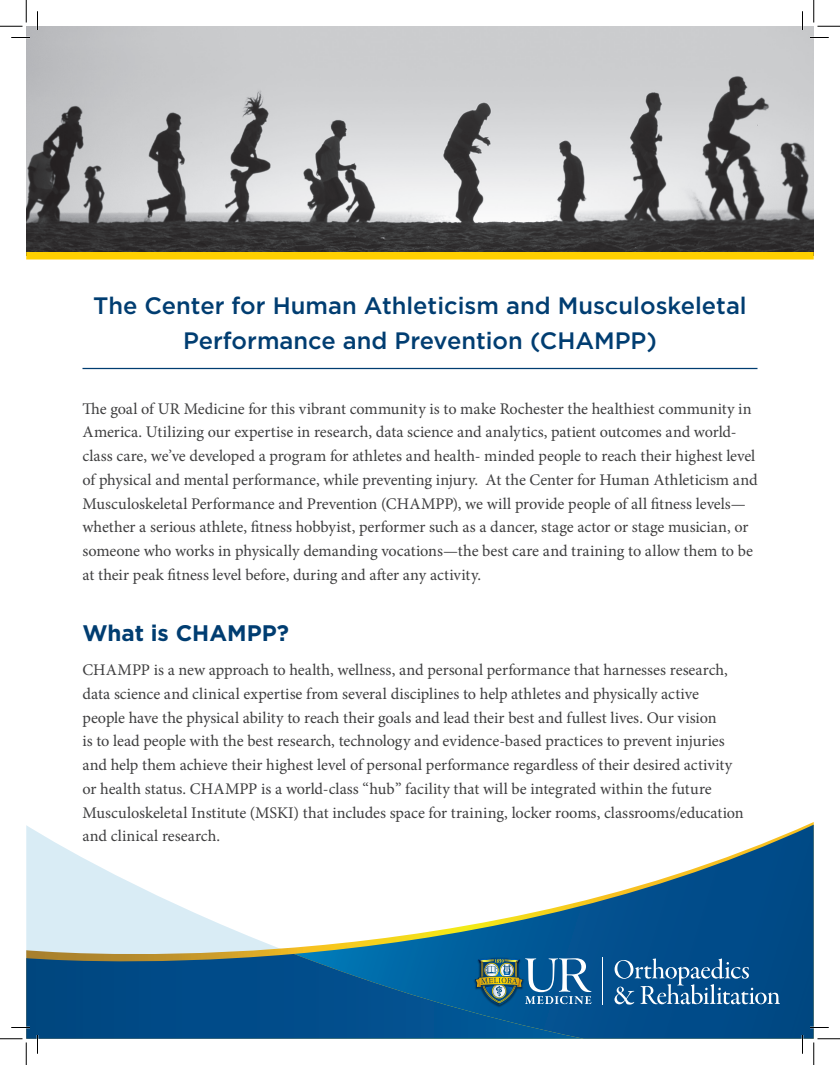
<style>
.page{position:relative;width:840px;height:1065px;background:#fff}
.page>*{position:absolute;margin:0;border:0;box-sizing:border-box;transform-origin:0 0}
.t1{font:500 23.75px/35px "Gotham";color:#003d71;text-align:center}
.t2{font:700 22.5px "Gotham";color:#003d71}
.t3{font:16.25px/23.8px "Minion Pro";color:#3e3e3f}
</style>
<div class="page">
<img style="left:26px;top:26px;width:788px;height:226px">
<hr style="left:82px;top:368px;width:676px;height:1px;background:#003d71">
<div style="left:26px;top:252px;width:788px;height:7px;background:#ffd000"></div>
<svg style="left:26px;top:822px;width:788px;height:132px"></svg>
<svg style="left:294px;top:825px;width:520px;height:214px"></svg>
<svg style="left:26px;top:954px;width:558px;height:85px;background:#085389"></svg>
<hr style="left:602px;top:958px;width:1px;height:47px;background:#fff">
<img style="left:473px;top:957px;width:53px;height:51px">
<img style="left:475px;top:958px;width:117px;height:47px">
<svg style="left:614px;top:959px;width:166px;height:46px;background:#316e9f"></svg>
<svg style="left:11px;top:37px;width:19px;height:1px"></svg>
<svg style="left:810px;top:37px;width:19px;height:1px"></svg>
<svg style="left:11px;top:1027px;width:19px;height:1px"></svg>
<svg style="left:810px;top:1027px;width:19px;height:1px"></svg>
<svg style="left:37px;top:11px;width:1px;height:19px"></svg>
<svg style="left:37px;top:1035px;width:1px;height:19px"></svg>
<svg style="left:802px;top:11px;width:1px;height:19px"></svg>
<svg style="left:802px;top:1035px;width:1px;height:19px"></svg>
<svg style="left:0;top:0;width:27px;height:27px"></svg>
<svg style="left:0;top:1039px;width:27px;height:26px"></svg>
<svg style="left:814px;top:0;width:26px;height:27px"></svg>
<svg style="left:814px;top:1039px;width:26px;height:26px"></svg>
<p class="t1" style="left:93px;top:288px;width:655px">The Center for Human Athleticism and Musculoskeletal<br>Performance and Prevention (CHAMPP)</p>
<p class="t3" style="left:82px;top:397px;width:677px">The goal of UR Medicine for this vibrant community is to make Rochester the healthiest community in America. Utilizing our expertise in research, data science and analytics, patient outcomes and world&shy;class care, we’ve developed a program for athletes and health- minded people to reach their highest level of physical and mental performance, while preventing injury. At the Center for Human Athleticism and Musculoskeletal Performance and Prevention (CHAMPP), we will provide people of all fitness levels— whether a serious athlete, fitness hobbyist, performer such as a dancer, stage actor or stage musician, or someone who works in physically demanding vocations—the best care and training to allow them to be at their peak fitness level before, during and after any activity.</p>
<p class="t2" style="left:82px;top:618px;width:208px">What is CHAMPP?</p>
<p class="t3" style="left:82px;top:658px;width:663px">CHAMPP is a new approach to health, wellness, and personal performance that harnesses research, data science and clinical expertise from several disciplines to help athletes and physically active people have the physical ability to reach their goals and lead their best and fullest lives. Our vision<br>is to lead people with the best research, technology and evidence-based practices to prevent injuries and help them achieve their highest level of personal performance regardless of their desired activity or health status. CHAMPP is a world-class “hub” facility that will be integrated within the future Musculoskeletal Institute (MSKI) that includes space for training, locker rooms, classrooms/education and clinical research.</p>
</div>
